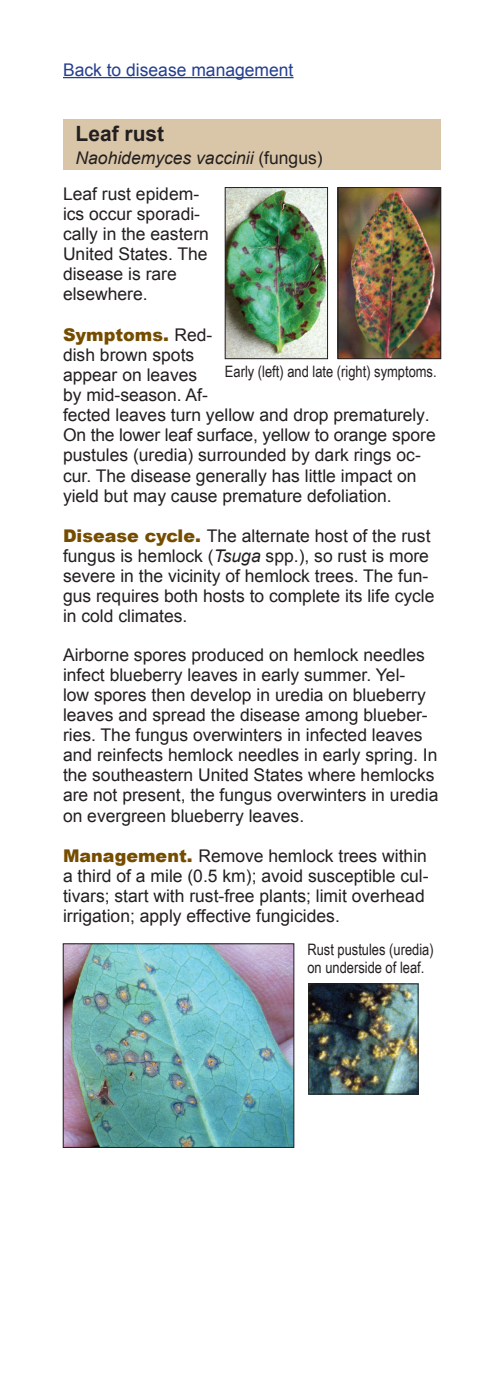
<style>
.page{position:relative;width:504px;height:1386px;background:#fff}
.page>*{position:absolute;margin:0;border:0;box-sizing:border-box;transform-origin:0 0}
.Organism_header{font:700 21px "Arial";color:#231f20}
.Guide_text{font:17.5px/20.1px "Arial";color:#231f20}
.Organism_pathogen{font:italic 17.5px "Arial";color:#231f20}
.t1{font:17.5px "Arial";color:#253f8e}
.Guide_caption{font:15.75px/18.4px "Arial Narrow";color:#231f20}
.s1{font-style:normal}
.s2{font-weight:900;color:#754d00}
.s3{font-style:italic}
</style>
<div class="page">
<hr style="left:63px;top:77px;width:231px;height:1px;background:#253f8e">
<div style="left:63px;top:119px;width:378px;height:50px;background:#d9c6a8"></div>
<img style="left:227px;top:189px;width:99px;height:168px">
<div style="left:225px;top:187px;width:103px;height:172px;border:1px solid #231f20"></div>
<img style="left:340px;top:189px;width:99px;height:168px">
<div style="left:338px;top:187px;width:103px;height:172px;border:1px solid #231f20"></div>
<img style="left:65px;top:946px;width:227px;height:200px">
<div style="left:63px;top:944px;width:231px;height:204px;border:1px solid #231f20"></div>
<img style="left:311px;top:986px;width:105px;height:106px">
<div style="left:309px;top:984px;width:109px;height:110px;border:1px solid #231f20"></div>
<p class="t1" style="left:63px;top:58px;width:232px">Back to disease management</p>
<p class="Organism_header" style="left:76px;top:120px;width:90px">Leaf rust</p>
<p class="Organism_pathogen" style="left:76px;top:146px;width:249px">Naohidemyces vaccinii <span class="s1">(fungus)</span></p>
<p class="Guide_text" style="left:63px;top:184px;width:147px">Leaf rust epidem&shy;ics occur sporadi&shy;cally in the eastern<br>United States. The disease is rare elsewhere.</p>
<p class="Guide_text" style="left:63px;top:325px;width:374px"><span class="s2">Symptoms.</span> Red-<br>dish brown spots<br>appear on leaves<br>by mid-season. Af-<br>fected leaves turn yellow and drop prematurely.<br>On the lower leaf surface, yellow to orange spore pustules (uredia) surrounded by dark rings oc&shy;cur. The disease generally has little impact on yield but may cause premature defoliation.</p>
<p class="Guide_text" style="left:63px;top:526px;width:373px"><span class="s2">Disease cycle.</span> The alternate host of the rust fungus is hemlock (<span class="s3">Tsuga</span> spp.), so rust is more severe in the vicinity of hemlock trees. The fun&shy;gus requires both hosts to complete its life cycle in cold climates.</p>
<p class="Guide_caption" style="left:225px;top:362px;width:213px">Early (left) and late (right) symptoms.</p>
<p class="Guide_text" style="left:63px;top:644px;width:377px">Airborne spores produced on hemlock needles infect blueberry leaves in early summer. Yel-<br>low spores then develop in uredia on blueberry leaves and spread the disease among blueber&shy;ries. The fungus overwinters in infected leaves and reinfects hemlock needles in early spring. In the southeastern United States where hemlocks are not present, the fungus overwinters in uredia on evergreen blueberry leaves.</p>
<p class="Guide_text" style="left:63px;top:846px;width:367px"><span class="s2">Management.</span> Remove hemlock trees within a third of a mile (0.5 km); avoid susceptible cul&shy;tivars; start with rust-free plants; limit overhead irrigation; apply effective fungicides.</p>
<p class="Guide_caption" style="left:307px;top:940px;width:128px">Rust pustules (uredia) on underside of leaf.</p>
</div>
